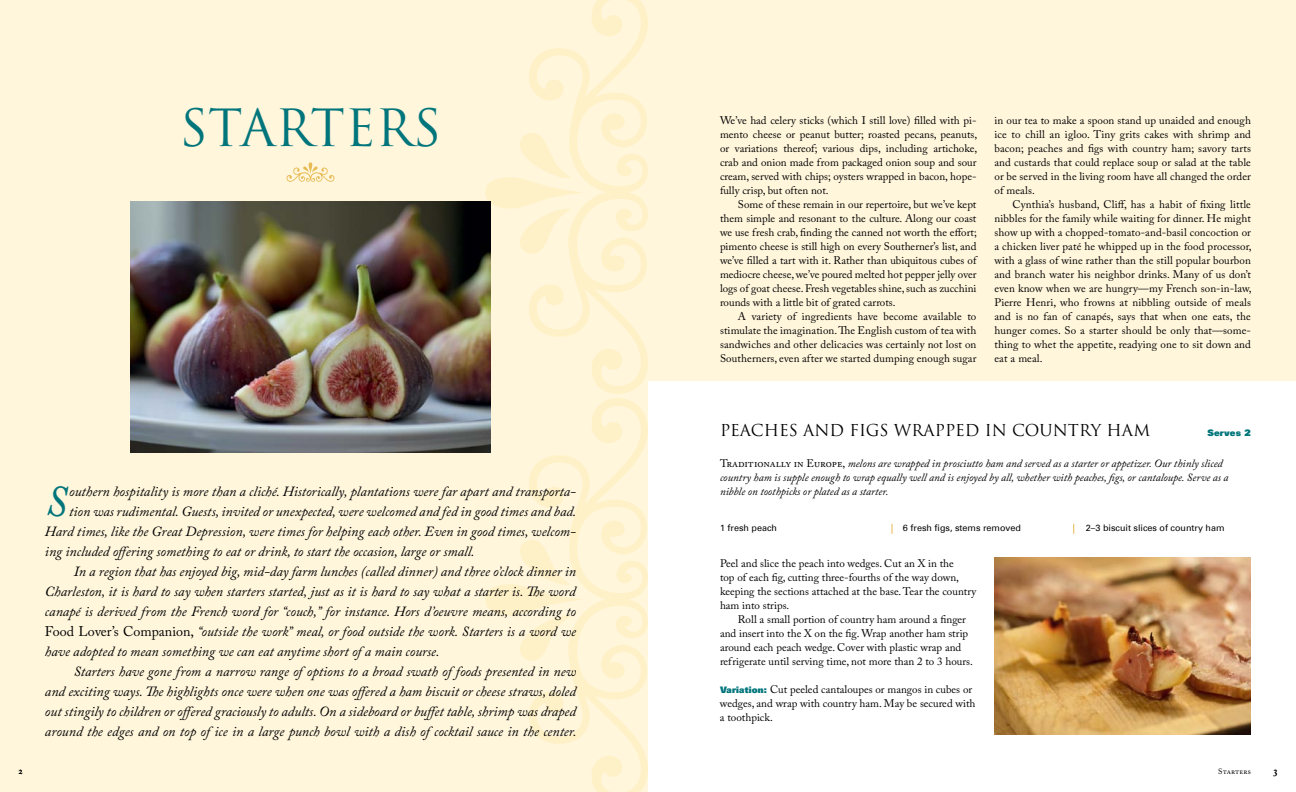
<style>
.page{position:relative;width:1296px;height:792px;background:#fff}
.page>*{position:absolute;margin:0;border:0;box-sizing:border-box;transform-origin:0 0}
.t1{font:50px "Trajan Pro";letter-spacing:-.005em;color:#00757b}
.t2{font:italic 43.7px "Adobe Caslon Pro";color:#00757b}
.t3{font:16px "Trajan";color:#000}
.t4{font:italic 14px "Adobe Caslon Pro";color:#000}
.t5{font:11px/14px "Adobe Caslon Pro";letter-spacing:.005em;color:#000;text-align:justify}
.t6{font:italic 11px/14px "Adobe Caslon Pro";color:#000}
.t7{font:10px "Adobe Caslon Pro";color:#000}
.t8{font:9px "Univers Com 55 Roman";color:#000}
.t9{font:9px "Univers Com 85 X Black";letter-spacing:.02em;color:#00757b}
.t10{font:7.8px "Adobe Caslon Pro";letter-spacing:.02em;color:#000}
.s1{font-style:normal}
.s2{font-family:"Univers Com 85 X Black";font-size:9px;color:#00757b}
</style>
<div class="page">
<div style="left:0;top:0;width:648px;height:792px;background:#fff6dc"></div>
<svg style="left:485px;top:0;width:163px;height:792px"></svg>
<svg style="left:286px;top:162px;width:48px;height:20px"></svg>
<div style="left:648px;top:0;width:648px;height:380px;background:#fff6dc"></div>
<img style="left:994px;top:558px;width:257px;height:177px">
<img style="left:131px;top:201px;width:359px;height:252px">
<h1 class="t1" style="left:180px;top:96px;width:263px">S TARTERS</h1>
<h2 class="t2" style="left:45px;top:475px;width:24px">S</h2>
<p class="t4" style="left:69px;top:483px;width:508px">outhern hospitality is more than a cliché. Historically, plantations were far apart and transporta-</p>
<p class="t4" style="left:69px;top:503px;width:509px">tion was rudimental. Guests, invited or unexpected, were welcomed and fed in good times and bad.</p>
<p class="t4" style="left:45px;top:523px;width:533px">Hard times, like the Great Depression, were times for helping each other. Even in good times, welcom-</p>
<p class="t4" style="left:45px;top:543px;width:431px">ing included offering something to eat or drink, to start the occasion, large or small.</p>
<p class="t4" style="left:74px;top:563px;width:504px">In a region that has enjoyed big, mid-day farm lunches (called dinner) and three o’clock dinner in</p>
<p class="t4" style="left:45px;top:583px;width:532px">Charleston, it is hard to say when starters started, just as it is hard to say what a starter is. The word</p>
<p class="t4" style="left:45px;top:603px;width:532px">canapé is derived from the French word for “couch,” for instance. Hors d’oeuvre means, according to</p>
<p class="t4" style="left:45px;top:623px;width:533px"><span class="s1">Food Lover’s Companion,</span> “outside the work” meal, or food outside the work. Starters is a word we</p>
<p class="t4" style="left:45px;top:643px;width:396px">have adopted to mean something we can eat anytime short of a main course.</p>
<p class="t4" style="left:74px;top:663px;width:504px">Starters have gone from a narrow range of options to a broad swath of foods presented in new</p>
<p class="t4" style="left:45px;top:683px;width:533px">and exciting ways. The highlights once were when one was offered a ham biscuit or cheese straws, doled</p>
<p class="t4" style="left:45px;top:703px;width:533px">out stingily to children or offered graciously to adults. On a sideboard or buffet table, shrimp was draped</p>
<p class="t4" style="left:45px;top:723px;width:533px">around the edges and on top of ice in a large punch bowl with a dish of cocktail sauce in the center.</p>
<p class="t5" style="left:720px;top:113px;width:259px">We’ve had celery sticks (which I still love) filled with pi&shy;mento cheese or peanut butter; roasted pecans, peanuts, or variations thereof; various dips, including artichoke, crab and onion made from packaged onion soup and sour cream, served with chips; oysters wrapped in bacon, hope&shy;fully crisp, but often not.</p>
<p class="t5" style="left:720px;top:197px;width:258px;text-indent:18px">Some of these remain in our repertoire, but we’ve kept them simple and resonant to the culture. Along our coast we use fresh crab, finding the canned not worth the effort; pimento cheese is still high on every Southerner’s list, and we’ve filled a tart with it. Rather than ubiquitous cubes of mediocre cheese, we’ve poured melted hot pepper jelly over logs of goat cheese. Fresh vegetables shine, such as zucchini rounds with a little bit of grated carrots.</p>
<p class="t5" style="left:720px;top:309px;width:258px;text-indent:18px">A variety of ingredients have become available to stimulate the imagination. The English custom of tea with sandwiches and other delicacies was certainly not lost on Southerners, even after we started dumping enough sugar</p>
<p class="t5" style="left:995px;top:113px;width:258px">in our tea to make a spoon stand up unaided and enough ice to chill an igloo. Tiny grits cakes with shrimp and bacon; peaches and figs with country ham; savory tarts and custards that could replace soup or salad at the table or be served in the living room have all changed the order of meals.</p>
<p class="t5" style="left:995px;top:197px;width:259px;text-indent:18px">Cynthia’s husband, Cliff, has a habit of fixing little nibbles for the family while waiting for dinner. He might show up with a chopped-tomato-and-basil concoction or a chicken liver paté he whipped up in the food processor, with a glass of wine rather than the still popular bourbon and branch water his neighbor drinks. Many of us don’t even know when we are hungry—my French son-in-law, Pierre Henri, who frowns at nibbling outside of meals and is no fan of canapés, says that when one eats, the hunger comes. So a starter should be only that—some&shy;thing to whet the appetite, readying one to sit down and eat a meal.</p>
<h3 class="t3" style="left:720px;top:421px;width:432px">PEACHES AND FIGS WRAPPED IN COUNTRY HAM</h3>
<p class="t9" style="left:1207px;top:427px;width:45px">Serves 2</p>
<p class="t6" style="left:720px;top:457px;width:510px"><span class="s1">Traditionally in Europe,</span> melons are wrapped in prosciutto ham and served as a starter or appetizer. Our thinly sliced country ham is supple enough to wrap equally well and is enjoyed by all, whether with peaches, figs, or cantaloupe. Serve as a nibble on toothpicks or plated as a starter.</p>
<p class="t8" style="left:720px;top:522px;width:59px">1 fresh peach</p>
<p class="t8" style="left:903px;top:522px;width:119px">6 fresh figs, stems removed</p>
<p class="t8" style="left:1086px;top:522px;width:140px">2–3 biscuit slices of country ham</p>
<p class="t5" style="left:720px;top:556px;width:258px;text-align:left">Peel and slice the peach into wedges. Cut an X in the<br>top of each fig, cutting three-fourths of the way down, keeping the sections attached at the base. Tear the country ham into strips.</p>
<p class="t5" style="left:720px;top:612px;width:254px;text-align:left;text-indent:18px">Roll a small portion of country ham around a finger and insert into the X on the fig. Wrap another ham strip around each peach wedge. Cover with plastic wrap and refrigerate until serving time, not more than 2 to 3 hours.</p>
<p class="t5" style="left:720px;top:682px;width:257px;text-align:left"><span class="s2">Variation:</span> Cut peeled cantaloupes or mangos in cubes or wedges, and wrap with country ham. May be secured with a toothpick.</p>
<p class="t7" style="left:18px;top:765px;width:6px">2</p>
<p class="t10" style="left:1218px;top:767px;width:34px">Starters</p>
<p class="t7" style="left:1273px;top:765px;width:6px">3</p>
</div>
